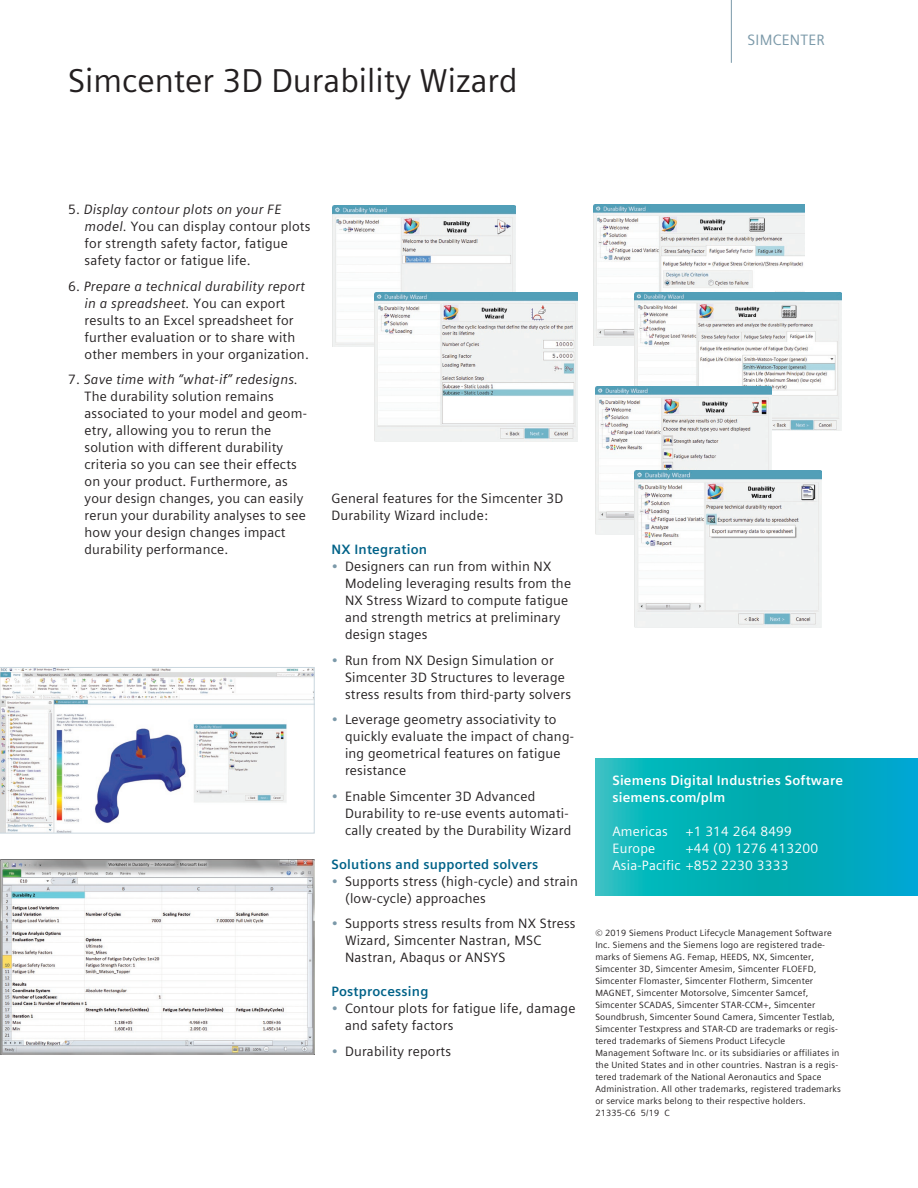
<style>
.page{position:relative;width:918px;height:1188px;background:#fff}
.page>*{position:absolute;margin:0;border:0;box-sizing:border-box;transform-origin:0 0}
.t1{font:33px "Siemens Sans Global";color:#231f20}
.t2{font:15px "Siemens Sans Global";letter-spacing:.015em;color:#7b99a9}
.t3{font:13.5px/17px "Siemens Sans Global";letter-spacing:.015em;color:#231f20}
.t4{font:13.5px/17px "Siemens Sans Global";letter-spacing:.015em;color:#fff}
.t5{font:700 13.5px "Siemens Sans Global";letter-spacing:.015em;color:#006288}
.t6{font:700 13.5px/17px "Siemens Sans Global";letter-spacing:.015em;color:#fff}
.t7{font:9px/12px "Siemens Sans Global";letter-spacing:.02em;color:#231f20}
.s1{font-style:italic}
.s2{color:#7b99a9}
</style>
<div class="page">
<hr style="left:731px;top:0;width:1px;height:63px;background:#7b99a9">
<svg style="left:595px;top:758px;width:323px;height:138px;background:#05aeba"></svg>
<img style="left:332px;top:206px;width:183px;height:141px">
<img style="left:593px;top:204px;width:212px;height:142px">
<img style="left:374px;top:293px;width:204px;height:149px">
<img style="left:635px;top:293px;width:206px;height:138px">
<img style="left:595px;top:386px;width:177px;height:148px">
<img style="left:635px;top:470px;width:187px;height:157px">
<svg style="left:0;top:667px;width:315px;height:166px"></svg>
<img style="left:0;top:860px;width:315px;height:194px">
<h1 class="t1" style="left:68px;top:56px;width:451px">Simcenter 3D Durability Wizard</h1>
<p class="t2" style="left:748px;top:29px;width:79px">SIMCENTER</p>
<p class="t3" style="left:85px;top:201px;width:227px;text-indent:-16px">5. <span class="s1">Display contour plots on your FE model.</span> You can display contour plots for strength safety factor, fatigue safety factor or fatigue life.</p>
<p class="t3" style="left:85px;top:277px;width:226px;text-indent:-16px">6. <span class="s1">Prepare a technical durability report in a spreadsheet.</span> You can export results to an Excel spreadsheet for further evaluation or to share with other members in your organization.</p>
<p class="t3" style="left:85px;top:371px;width:224px;text-indent:-16px">7. <span class="s1">Save time with “what-if” redesigns.<br></span>The durability solution remains associated to your model and geom&shy;etry, allowing you to rerun the solution with different durability criteria so you can see their effects on your product. Furthermore, as your design changes, you can easily rerun your durability analyses to see how your design changes impact durability performance.</p>
<p class="t3" style="left:332px;top:490px;width:233px">General features for the Simcenter 3D<br>Durability Wizard include:</p>
<p class="t5" style="left:332px;top:539px;width:97px">NX Integration</p>
<p class="t3" style="left:345px;top:558px;width:228px;text-indent:-14px"><span class="s2">•</span> Designers can run from within NX<br>Modeling leveraging results from the<br>NX Stress Wizard to compute fatigue and strength metrics at preliminary design stages</p>
<p class="t3" style="left:345px;top:652px;width:228px;text-indent:-14px"><span class="s2">•</span> Run from NX Design Simulation or<br>Simcenter 3D Structures to leverage stress results from third-party solvers</p>
<p class="t3" style="left:345px;top:711px;width:231px;text-indent:-14px"><span class="s2">•</span> Leverage geometry associativity to quickly evaluate the impact of chang&shy;ing geometrical features on fatigue resistance</p>
<p class="t3" style="left:345px;top:788px;width:228px;text-indent:-14px"><span class="s2">•</span> Enable Simcenter 3D Advanced<br>Durability to re-use events automati&shy;cally created by the Durability Wizard</p>
<p class="t5" style="left:332px;top:854px;width:208px">Solutions and supported solvers</p>
<p class="t3" style="left:345px;top:873px;width:234px;text-indent:-14px"><span class="s2">•</span> Supports stress (high-cycle) and strain (low-cycle) approaches</p>
<p class="t3" style="left:345px;top:915px;width:232px;text-indent:-14px"><span class="s2">•</span> Supports stress results from NX Stress<br>Wizard, Simcenter Nastran, MSC<br>Nastran, Abaqus or ANSYS</p>
<p class="t5" style="left:332px;top:981px;width:98px">Postprocessing</p>
<p class="t3" style="left:345px;top:1000px;width:232px;text-indent:-14px"><span class="s2">•</span> Contour plots for fatigue life, damage and safety factors</p>
<p class="t3" style="left:332px;top:1043px;width:121px"><span class="s2">•</span> Durability reports</p>
<p class="t6" style="left:612px;top:772px;width:232px">Siemens Digital Industries Software siemens.com/plm</p>
<p class="t4" style="left:612px;top:823px;width:57px">Americas</p>
<p class="t4" style="left:686px;top:823px;width:108px">+1 314 264 8499</p>
<p class="t4" style="left:612px;top:840px;width:44px">Europe</p>
<p class="t4" style="left:612px;top:840px;width:207px;text-indent:73px">+44 (0) 1276 413200<br>Asia-Pacific +852 2230 3333</p>
<p class="t7" style="left:595px;top:927px;width:247px">© 2019 Siemens Product Lifecycle Management Software Inc. Siemens and the Siemens logo are registered trade&shy;marks of Siemens AG. Femap, HEEDS, NX, Simcenter, Simcenter 3D, Simcenter Amesim, Simcenter FLOEFD, Simcenter Flomaster, Simcenter Flotherm, Simcenter MAGNET, Simcenter Motorsolve, Simcenter Samcef, Simcenter SCADAS, Simcenter STAR-CCM+, Simcenter Soundbrush, Simcenter Sound Camera, Simcenter Testlab, Simcenter Testxpress and STAR-CD are trademarks or regis&shy;tered trademarks of Siemens Product Lifecycle Management Software Inc. or its subsidiaries or affiliates in the United States and in other countries. Nastran is a regis&shy;tered trademark of the National Aeronautics and Space Administration. All other trademarks, registered trademarks or service marks belong to their respective holders.<br>21335-C6 5/19 C</p>
</div>
